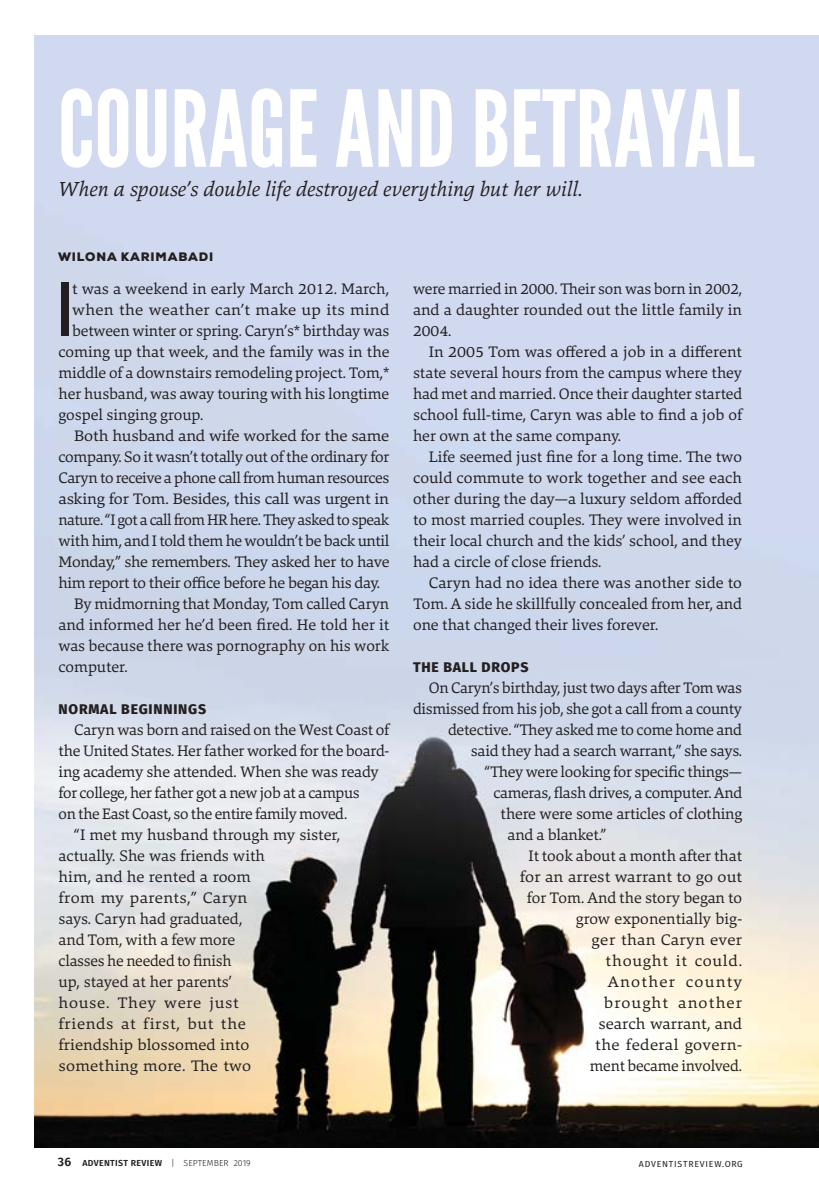
<style>
.page{position:relative;width:819px;height:1197px;background:#fff}
.page>*{position:absolute;margin:0;border:0;box-sizing:border-box;transform-origin:0 0}
.t1{font:105.52px "League Gothic";color:#fff}
.t2{font:72.98px "League Gothic";color:#231f20}
.t3{font:italic 21px "Danton";color:#231f20}
.t4{font:15.75px/21px "Danton";letter-spacing:-.005em;color:#231f20;text-align:justify}
.t5{font:15.75px "Danton";letter-spacing:-.005em;color:#231f20;scale:1.05 1}
.t6{font:15.75px "Danton";letter-spacing:.02em;color:#231f20;scale:1.05 1}
.t7{font:15.75px "Danton";letter-spacing:-.03em;color:#231f20}
.t8{font:15.75px "Danton";letter-spacing:-.025em;color:#231f20}
.t9{font:15.75px "Danton";letter-spacing:-.005em;color:#231f20;scale:1.04 1}
.t10{font:15.75px "Danton";letter-spacing:.025em;color:#231f20;scale:1.05 1}
.t11{font:15.75px "Danton";letter-spacing:.04em;color:#231f20;scale:1.05 1}
.t12{font:15.75px "Danton";letter-spacing:.015em;color:#231f20;scale:1.05 1}
.t13{font:15.75px "Danton";letter-spacing:.045em;color:#231f20;scale:1.05 1}
.t14{font:15.75px "Danton";letter-spacing:.05em;color:#231f20;scale:1.05 1}
.t15{font:15.75px "Danton";letter-spacing:.07em;color:#231f20;scale:1.05 1}
.t16{font:15.75px "Danton";letter-spacing:.075em;color:#231f20;scale:1.05 1}
.t17{font:800 14px "Fira Sans";letter-spacing:.055em;color:#231f20}
.t18{font:900 12.25px "Nexa";letter-spacing:.07em;color:#231f20}
.t19{font:600 8.75px "Fira Sans";letter-spacing:.04em;color:#231f20}
.t20{font:8.75px "Fira Sans";letter-spacing:.09em;color:#231f20}
.s1{font-size:12.25px}
.s2{font-weight:300}
</style>
<div class="page">
<img style="left:34px;top:35px;width:785px;height:1113px">
<h1 class="t1" style="left:58px;top:92px;width:698px">COURAGE AND BETRAYAL</h1>
<h3 class="t3" style="left:58px;top:181px;width:526px">When a spouse’s double life destroyed everything but her will.</h3>
<p class="t18" style="left:58px;top:250px;width:157px">WILONA KARIMABADI</p>
<h2 class="t2" style="left:59px;top:284px;width:15px">I</h2>
<p class="t4" style="left:72px;top:280px;width:318px">t was a weekend in early March 2012. March,</p>
<p class="t6" style="left:72px;top:304px;width:303px">when the weather can’t make up its mind</p>
<p class="t4" style="left:72px;top:322px;width:318px">between winter or spring. Caryn’s* birthday was</p>
<p class="t4" style="left:59px;top:343px;width:332px">coming up that week, and the family was in the</p>
<p class="t4" style="left:59px;top:364px;width:332px">middle of a downstairs remodeling project. Tom,*</p>
<p class="t4" style="left:59px;top:385px;width:332px">her husband, was away touring with his longtime</p>
<p class="t4" style="left:59px;top:406px;width:146px">gospel singing group.</p>
<p class="t5" style="left:74px;top:430px;width:301px">Both husband and wife worked for the same</p>
<p class="t4" style="left:59px;top:448px;width:332px">company. So it wasn’t totally out of the ordinary for</p>
<p class="t8" style="left:59px;top:472px;width:332px">Caryn to receive a phone call from human resources</p>
<p class="t5" style="left:59px;top:493px;width:316px">asking for Tom. Besides, this call was urgent in</p>
<p class="t7" style="left:59px;top:514px;width:332px">nature. “I got a call from HR here. They asked to speak</p>
<p class="t4" style="left:59px;top:532px;width:332px">with him, and I told them he wouldn’t be back until</p>
<p class="t4" style="left:59px;top:553px;width:332px">Monday,” she remembers. They asked her to have</p>
<p class="t4" style="left:59px;top:574px;width:323px">him report to their office before he began his day.</p>
<p class="t4" style="left:74px;top:595px;width:316px">By midmorning that Monday, Tom called Caryn</p>
<p class="t4" style="left:59px;top:616px;width:332px">and informed her he’d been fired. He told her it</p>
<p class="t4" style="left:59px;top:637px;width:332px">was because there was pornography on his work</p>
<p class="t4" style="left:59px;top:658px;width:71px">computer.</p>
<p class="t17" style="left:59px;top:702px;width:149px">NORMAL BEGINNINGS</p>
<p class="t4" style="left:74px;top:721px;width:317px">Caryn was born and raised on the West Coast of</p>
<p class="t4" style="left:59px;top:742px;width:332px">the United States. Her father worked for the board-</p>
<p class="t4" style="left:59px;top:763px;width:322px">ing academy she attended. When she was ready</p>
<p class="t4" style="left:59px;top:784px;width:303px">for college, her father got a new job at a campus</p>
<p class="t4" style="left:59px;top:805px;width:290px">on the East Coast, so the entire family moved.</p>
<p class="t4" style="left:74px;top:826px;width:267px">“I met my husband through my sister,</p>
<p class="t4" style="left:59px;top:847px;width:208px">actually. She was friends with</p>
<p class="t4" style="left:59px;top:868px;width:194px">him, and he rented a room</p>
<p class="t10" style="left:59px;top:892px;width:181px">from my parents,” Caryn</p>
<p class="t4" style="left:59px;top:910px;width:185px">says. Caryn had graduated,</p>
<p class="t4" style="left:59px;top:931px;width:178px">and Tom, with a few more</p>
<p class="t4" style="left:59px;top:952px;width:174px">classes he needed to finish</p>
<p class="t4" style="left:59px;top:973px;width:175px">up, stayed at her parents’</p>
<p class="t13" style="left:59px;top:997px;width:173px">house. They were just</p>
<p class="t11" style="left:59px;top:1018px;width:180px">friends at first, but the</p>
<p class="t9" style="left:59px;top:1039px;width:185px">friendship blossomed into</p>
<p class="t12" style="left:59px;top:1060px;width:185px">something more. The two</p>
<p class="t4" style="left:413px;top:280px;width:330px">were married in 2000. Their son was born in 2002, and a daughter rounded out the little family in 2004.</p>
<p class="t4" style="left:413px;top:343px;width:331px;text-indent:16px">In 2005 Tom was offered a job in a different state several hours from the campus where they had met and married. Once their daughter started school full-time, Caryn was able to find a job of her own at the same company.</p>
<p class="t4" style="left:413px;top:448px;width:330px;text-indent:16px">Life seemed just fine for a long time. The two could commute to work together and see each other during the day—a luxury seldom afforded to most married couples. They were involved in their local church and the kids’ school, and they had a circle of close friends.</p>
<p class="t4" style="left:413px;top:574px;width:330px;text-indent:16px">Caryn had no idea there was another side to Tom. A side he skillfully concealed from her, and one that changed their lives forever.</p>
<p class="t17" style="left:413px;top:660px;width:117px">THE BALL DROPS</p>
<p class="t4" style="left:429px;top:679px;width:315px">On Caryn’s birthday, just two days after Tom was</p>
<p class="t4" style="left:413px;top:700px;width:330px">dismissed from his job, she got a call from a county</p>
<p class="t4" style="left:448px;top:721px;width:295px">detective. “They asked me to come home and</p>
<p class="t4" style="left:471px;top:742px;width:273px">said they had a search warrant,” she says.</p>
<p class="t4" style="left:485px;top:763px;width:259px">“They were looking for specific things—</p>
<p class="t4" style="left:494px;top:784px;width:250px">cameras, flash drives, a computer. And</p>
<p class="t4" style="left:501px;top:805px;width:243px">there were some articles of clothing</p>
<p class="t4" style="left:508px;top:826px;width:100px">and a blanket.”</p>
<p class="t4" style="left:529px;top:847px;width:215px">It took about a month after that</p>
<p class="t5" style="left:520px;top:871px;width:213px">for an arrest warrant to go out</p>
<p class="t4" style="left:527px;top:889px;width:217px">for Tom. And the story began to</p>
<p class="t4" style="left:576px;top:910px;width:168px">grow exponentially big-</p>
<p class="t6" style="left:592px;top:934px;width:145px">ger than Caryn ever</p>
<p class="t14" style="left:606px;top:955px;width:132px">thought it could.</p>
<p class="t16" style="left:607px;top:976px;width:130px">Another county</p>
<p class="t15" style="left:604px;top:997px;width:133px">brought another</p>
<p class="t9" style="left:599px;top:1018px;width:140px">search warrant, and</p>
<p class="t10" style="left:595px;top:1039px;width:141px">the federal govern-</p>
<p class="t4" style="left:590px;top:1057px;width:154px">ment became involved.</p>
<p class="t19" style="left:58px;top:1159px;width:194px"><span class="s1">36</span> ADVENTIST REVIEW <span class="s2">| SEPTEMBER 2019</span></p>
<p class="t20" style="left:639px;top:1160px;width:105px">ADVENTISTREVIEW.ORG</p>
</div>
